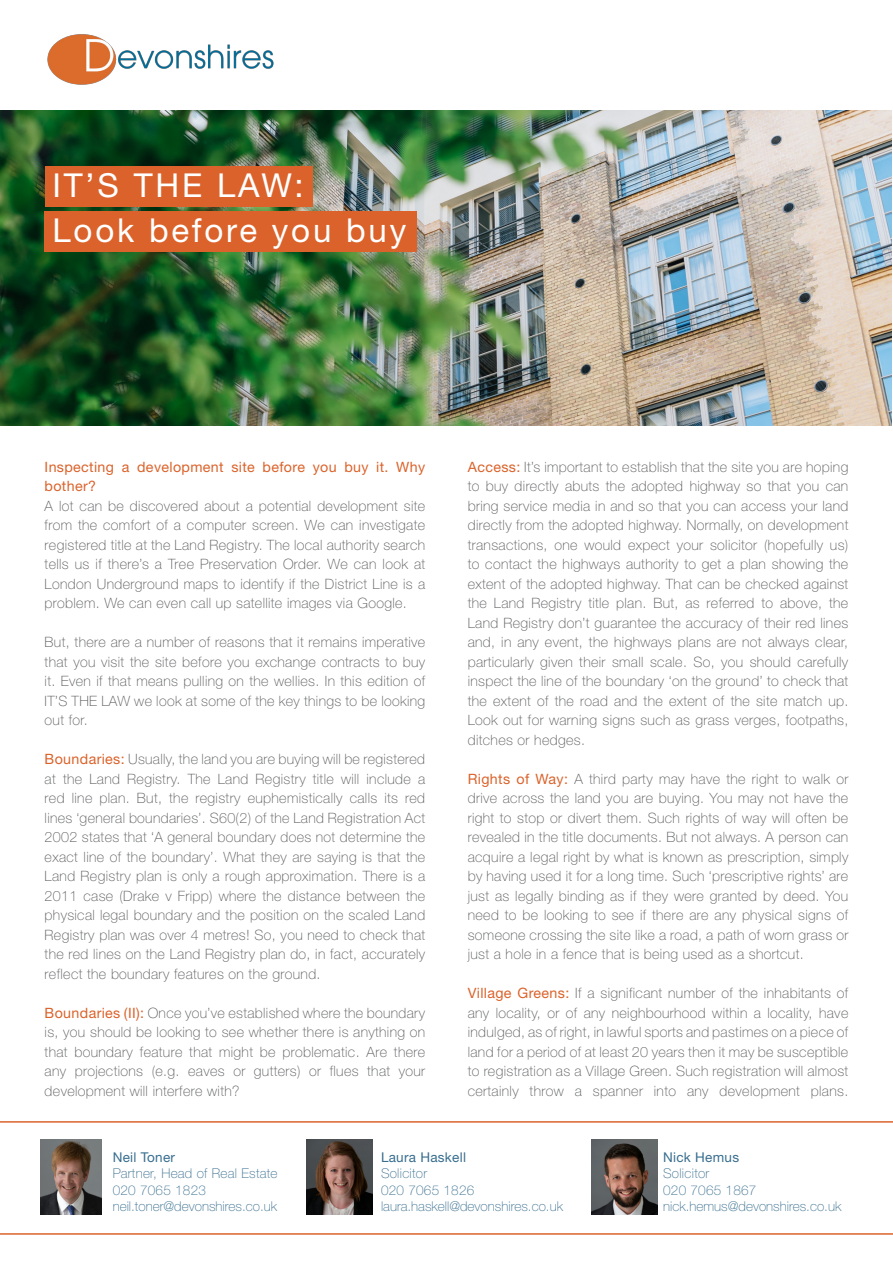
<style>
.page{position:relative;width:893px;height:1263px;background:#fff}
.page>*{position:absolute;margin:0;border:0;box-sizing:border-box;transform-origin:0 0}
.t1{font:33px "Helvetica Neue LT Std";letter-spacing:.085em;color:#fff}
.body_copy{font:100 14.25px/19.5px "Helvetica Neue LT Std";letter-spacing:.025em;color:#57585a;text-align:justify}
.body_copy-2{font:14.25px/19.5px "Helvetica Neue LT Std";letter-spacing:.025em;color:#db632b}
.Partner_Name_and_tit{font:100 13.5px "Helvetica Neue LT Std";color:#386e8f}
.Partner_Name_and_tit-2{font:100 13.5px "Helvetica Neue LT Std";letter-spacing:.02em;color:#386e8f}
.Partner_Name_and_tit-3{font:13.5px "Helvetica Neue LT Std";letter-spacing:.02em;color:#386e8f}
.s1{font-weight:400;color:#db632b}
</style>
<div class="page">
<svg style="left:0;top:1121px;width:893px;height:114px"></svg>
<img style="left:40px;top:1139px;width:62px;height:75px">
<img style="left:0;top:111px;width:892px;height:314px">
<img style="left:47px;top:34px;width:227px;height:51px">
<div style="left:45px;top:166px;width:268px;height:41px;background:#db632b"></div>
<div style="left:45px;top:211px;width:372px;height:41px;background:#db632b"></div>
<img style="left:306px;top:1139px;width:66px;height:75px">
<img style="left:591px;top:1139px;width:66px;height:75px">
<p class="t1" style="left:52px;top:165px;width:253px">IT’S THE LAW:</p>
<p class="t1" style="left:52px;top:210px;width:355px">Look before you buy</p>
<p class="body_copy-2" style="left:45px;top:457px;width:382px">Inspecting a development site before you buy it. Why bother?</p>
<p class="body_copy" style="left:45px;top:496px;width:382px">A lot can be discovered about a potential development site from the comfort of a computer screen. We can investigate registered title at the Land Registry. The local authority search tells us if there’s a Tree Preservation Order. We can look at London Underground maps to identify if the District Line is a problem. We can even call up satellite images via Google.</p>
<p class="body_copy" style="left:45px;top:632px;width:382px">But, there are a number of reasons that it remains imperative that you visit the site before you exchange contracts to buy it. Even if that means pulling on the wellies. In this edition of IT’S THE LAW we look at some of the key things to be looking out for.</p>
<p class="body_copy" style="left:45px;top:749px;width:382px"><span class="s1">Boundaries:</span> Usually, the land you are buying will be registered at the Land Registry. The Land Registry title will include a red line plan. But, the registry euphemistically calls its red lines ‘general boundaries’. S60(2) of the Land Registration Act 2002 states that ‘A general boundary does not determine the exact line of the boundary’. What they are saying is that the Land Registry plan is only a rough approximation. There is a 2011 case (Drake v Fripp) where the distance between the physical legal boundary and the position on the scaled Land Registry plan was over 4 metres! So, you need to check that the red lines on the Land Registry plan do, in fact, accurately reflect the boundary features on the ground.</p>
<p class="body_copy" style="left:45px;top:1003px;width:382px"><span class="s1">Boundaries (II):</span> Once you’ve established where the boundary is, you should be looking to see whether there is anything on that boundary feature that might be problematic. Are there any projections (e.g. eaves or gutters) or flues that your development will interfere with?</p>
<p class="body_copy" style="left:468px;top:457px;width:382px"><span class="s1">Access:</span> It’s important to establish that the site you are hoping to buy directly abuts the adopted highway so that you can bring service media in and so that you can access your land directly from the adopted highway. Normally, on development transactions, one would expect your solicitor (hopefully us) to contact the highways authority to get a plan showing the extent of the adopted highway. That can be checked against the Land Registry title plan. But, as referred to above, the Land Registry don’t guarantee the accuracy of their red lines and, in any event, the highways plans are not always clear, particularly given their small scale. So, you should carefully inspect the line of the boundary ‘on the ground’ to check that the extent of the road and the extent of the site match up.<br>Look out for warning signs such as grass verges, footpaths, ditches or hedges.</p>
<p class="body_copy" style="left:468px;top:769px;width:382px"><span class="s1">Rights of Way:</span> A third party may have the right to walk or drive across the land you are buying. You may not have the right to stop or divert them. Such rights of way will often be revealed in the title documents. But not always. A person can acquire a legal right by what is known as prescription, simply by having used it for a long time. Such ‘prescriptive rights’ are just as legally binding as if they were granted by deed. You need to be looking to see if there are any physical signs of someone crossing the site like a road, a path of worn grass or just a hole in a fence that is being used as a shortcut.</p>
<p class="body_copy" style="left:468px;top:983px;width:382px"><span class="s1">Village Greens:</span> If a significant number of the inhabitants of any locality, or of any neighbourhood within a locality, have indulged, as of right, in lawful sports and pastimes on a piece of land for a period of at least 20 years then it may be susceptible to registration as a Village Green. Such registration will almost certainly throw a spanner into any development plans.</p>
<p class="Partner_Name_and_tit-3" style="left:113px;top:1149px;width:64px">Neil Toner</p>
<p class="Partner_Name_and_tit-2" style="left:113px;top:1165px;width:166px">Partner, Head of Real Estate</p>
<p class="Partner_Name_and_tit-2" style="left:113px;top:1182px;width:95px">020 7065 1823</p>
<p class="Partner_Name_and_tit" style="left:113px;top:1198px;width:166px">neil.toner@devonshires.co.uk</p>
<p class="Partner_Name_and_tit-3" style="left:381px;top:1149px;width:86px">Laura Haskell</p>
<p class="Partner_Name_and_tit-2" style="left:381px;top:1165px;width:48px">Solicitor</p>
<p class="Partner_Name_and_tit-2" style="left:381px;top:1182px;width:95px">020 7065 1826</p>
<p class="Partner_Name_and_tit" style="left:381px;top:1198px;width:183px">laura.haskell@devonshires.co.uk</p>
<p class="Partner_Name_and_tit-3" style="left:663px;top:1149px;width:77px">Nick Hemus</p>
<p class="Partner_Name_and_tit-2" style="left:663px;top:1165px;width:48px">Solicitor</p>
<p class="Partner_Name_and_tit-2" style="left:663px;top:1182px;width:95px">020 7065 1867</p>
<p class="Partner_Name_and_tit" style="left:663px;top:1198px;width:180px">nick.hemus@devonshires.co.uk</p>
</div>
